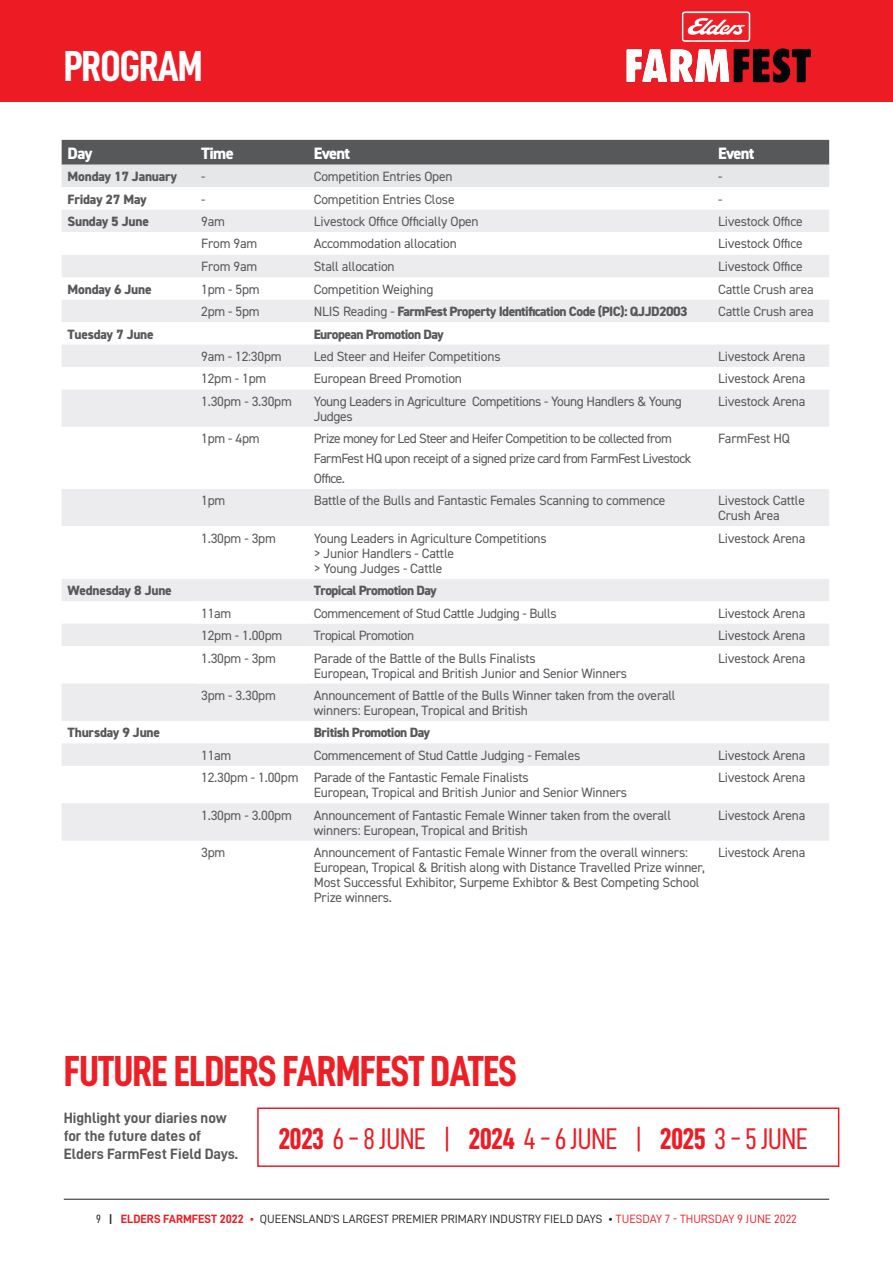
<style>
.page{position:relative;width:893px;height:1263px;background:#fff}
.page>*{position:absolute;margin:0;border:0;box-sizing:border-box;transform-origin:0 0}
.t1{font:43.5px "D DIN Condensed Bold";letter-spacing:-.02em;color:#ed1f25}
.t2{font:43.5px "D DIN Condensed Bold";letter-spacing:-.025em;color:#fff}
.Heading_Green{font:30px "D DIN Condensed";letter-spacing:-.025em;color:#ed1c24}
.t3{font:800 16.5px "DIN2014";letter-spacing:-.04em;color:#fff}
.Body{font:15px/18px "D DIN Bold";color:#57585a}
.t4{font:13.5px/15px "DIN2014";letter-spacing:-.015em;color:#57585a}
.t5{font:13.5px/19.8px "DIN2014";letter-spacing:-.04em;color:#57585a}
.t6{font:800 13.5px "DIN2014";letter-spacing:-.04em;color:#57585a}
.t7{font:800 13.5px "DIN2014";letter-spacing:-.015em;color:#57585a}
.t8{font:12px "D DIN";color:#231f20}
.s1{font-weight:400}
.s2{font-family:"D DIN Condensed Bold"}
.s3{font-family:"D DIN Condensed"}
.s4{font-family:"D DIN Bold";color:#ed1c24}
.s5{color:#ed1c24}
</style>
<div class="page">
<div style="left:0;top:0;width:893px;height:102px;background:#ed1c24"></div>
<hr style="left:64px;top:1199px;width:765px;height:1px;background:#231f20">
<img style="left:626px;top:12px;width:185px;height:71px">
<div style="left:257px;top:1107px;width:582px;height:60px;border:2px solid #ed1c24"></div>
<svg style="left:62px;top:140px;width:767px;height:47px;background:#9b9c9e"></svg>
<svg style="left:62px;top:210px;width:767px;height:631px;fill:#ececee"></svg>
<svg style="left:62px;top:367px;width:767px;height:22px"></svg>
<svg style="left:62px;top:427px;width:767px;height:62px"></svg>
<svg style="left:62px;top:526px;width:767px;height:53px"></svg>
<svg style="left:195px;top:601px;width:113px;height:82px"></svg>
<p class="t2" style="left:64px;top:42px;width:141px">PROGRAM</p>
<p class="t3" style="left:68px;top:142px;width:26px">Day</p>
<p class="t3" style="left:201px;top:142px;width:34px">Time</p>
<p class="t3" style="left:314px;top:142px;width:38px">Event</p>
<p class="t3" style="left:718px;top:142px;width:38px">Event</p>
<p class="t7" style="left:68px;top:168px;width:111px">Monday 17 January</p>
<p class="t4" style="left:201px;top:169px;width:6px">-</p>
<p class="t4" style="left:314px;top:169px;width:140px">Competition Entries Open</p>
<p class="t4" style="left:718px;top:169px;width:6px">-</p>
<p class="t7" style="left:68px;top:190px;width:81px">Friday 27 May</p>
<p class="t4" style="left:201px;top:191px;width:6px">-</p>
<p class="t4" style="left:314px;top:191px;width:142px">Competition Entries Close</p>
<p class="t4" style="left:718px;top:191px;width:6px">-</p>
<p class="t7" style="left:68px;top:212px;width:83px">Sunday 5 June</p>
<p class="t4" style="left:201px;top:214px;width:25px">9am</p>
<p class="t4" style="left:314px;top:214px;width:166px">Livestock Office Officially Open</p>
<p class="t4" style="left:718px;top:214px;width:86px">Livestock Office</p>
<p class="t4" style="left:201px;top:236px;width:58px">From 9am</p>
<p class="t4" style="left:314px;top:236px;width:144px">Accommodation allocation</p>
<p class="t4" style="left:718px;top:236px;width:86px">Livestock Office</p>
<p class="t4" style="left:201px;top:259px;width:58px">From 9am</p>
<p class="t4" style="left:314px;top:259px;width:82px">Stall allocation</p>
<p class="t4" style="left:718px;top:259px;width:86px">Livestock Office</p>
<p class="t7" style="left:68px;top:280px;width:86px">Monday 6 June</p>
<p class="t4" style="left:201px;top:281px;width:60px">1pm - 5pm</p>
<p class="t4" style="left:314px;top:281px;width:121px">Competition Weighing</p>
<p class="t4" style="left:718px;top:281px;width:97px">Cattle Crush area</p>
<p class="t4" style="left:201px;top:304px;width:60px">2pm - 5pm</p>
<p class="t6" style="left:314px;top:303px;width:375px"><span class="s1">NLIS Reading -</span> FarmFest Property Identification Code (PIC): QJJD2003</p>
<p class="t4" style="left:718px;top:304px;width:97px">Cattle Crush area</p>
<p class="t7" style="left:68px;top:325px;width:88px">Tuesday 7 June</p>
<p class="t6" style="left:314px;top:325px;width:132px">European Promotion Day</p>
<p class="t4" style="left:201px;top:349px;width:82px">9am - 12:30pm</p>
<p class="t4" style="left:314px;top:349px;width:188px">Led Steer and Heifer Competitions</p>
<p class="t4" style="left:718px;top:349px;width:89px">Livestock Arena</p>
<p class="t4" style="left:201px;top:371px;width:67px">12pm - 1pm</p>
<p class="t4" style="left:314px;top:371px;width:150px">European Breed Promotion</p>
<p class="t4" style="left:718px;top:371px;width:89px">Livestock Arena</p>
<p class="t4" style="left:201px;top:393px;width:92px">1.30pm - 3.30pm</p>
<p class="t4" style="left:314px;top:393px;width:369px">Young Leaders in Agriculture Competitions - Young Handlers &amp; Young<br>Judges</p>
<p class="t4" style="left:718px;top:393px;width:89px">Livestock Arena</p>
<p class="t4" style="left:201px;top:431px;width:60px">1pm - 4pm</p>
<p class="t5" style="left:314px;top:428px;width:379px">Prize money for Led Steer and Heifer Competition to be collected from<br>FarmFest HQ upon receipt of a signed prize card from FarmFest Livestock<br>Office.</p>
<p class="t4" style="left:718px;top:431px;width:73px">FarmFest HQ</p>
<p class="t4" style="left:201px;top:493px;width:26px">1pm</p>
<p class="t4" style="left:314px;top:493px;width:353px">Battle of the Bulls and Fantastic Females Scanning to commence</p>
<p class="t4" style="left:718px;top:493px;width:88px">Livestock Cattle<br>Crush Area</p>
<p class="t4" style="left:201px;top:530px;width:76px">1.30pm - 3pm</p>
<p class="t4" style="left:314px;top:530px;width:234px">Young Leaders in Agriculture Competitions</p>
<p class="t4" style="left:314px;top:545px;width:142px">&gt; Junior Handlers - Cattle</p>
<p class="t4" style="left:314px;top:560px;width:130px">&gt; Young Judges - Cattle</p>
<p class="t4" style="left:718px;top:530px;width:89px">Livestock Arena</p>
<p class="t7" style="left:68px;top:581px;width:106px">Wednesday 8 June</p>
<p class="t6" style="left:314px;top:581px;width:124px">Tropical Promotion Day</p>
<p class="t4" style="left:201px;top:605px;width:32px">11am</p>
<p class="t4" style="left:314px;top:605px;width:244px">Commencement of Stud Cattle Judging - Bulls</p>
<p class="t4" style="left:718px;top:605px;width:89px">Livestock Arena</p>
<p class="t4" style="left:201px;top:628px;width:83px">12pm - 1.00pm</p>
<p class="t4" style="left:314px;top:628px;width:102px">Tropical Promotion</p>
<p class="t4" style="left:718px;top:628px;width:89px">Livestock Arena</p>
<p class="t4" style="left:201px;top:650px;width:76px">1.30pm - 3pm</p>
<p class="t4" style="left:314px;top:650px;width:224px">Parade of the Battle of the Bulls Finalists</p>
<p class="t4" style="left:314px;top:665px;width:315px">European, Tropical and British Junior and Senior Winners</p>
<p class="t4" style="left:718px;top:650px;width:89px">Livestock Arena</p>
<p class="t4" style="left:201px;top:687px;width:76px">3pm - 3.30pm</p>
<p class="t4" style="left:314px;top:687px;width:363px">Announcement of Battle of the Bulls Winner taken from the overall winners: European, Tropical and British</p>
<p class="t7" style="left:68px;top:724px;width:94px">Thursday 9 June</p>
<p class="t6" style="left:314px;top:724px;width:118px">British Promotion Day</p>
<p class="t4" style="left:201px;top:747px;width:32px">11am</p>
<p class="t4" style="left:314px;top:747px;width:268px">Commencement of Stud Cattle Judging - Females</p>
<p class="t4" style="left:718px;top:747px;width:89px">Livestock Arena</p>
<p class="t4" style="left:201px;top:770px;width:99px">12.30pm - 1.00pm</p>
<p class="t4" style="left:314px;top:770px;width:216px">Parade of the Fantastic Female Finalists</p>
<p class="t4" style="left:314px;top:785px;width:315px">European, Tropical and British Junior and Senior Winners</p>
<p class="t4" style="left:718px;top:770px;width:89px">Livestock Arena</p>
<p class="t4" style="left:201px;top:807px;width:92px">1.30pm - 3.00pm</p>
<p class="t4" style="left:314px;top:807px;width:359px">Announcement of Fantastic Female Winner taken from the overall winners: European, Tropical and British</p>
<p class="t4" style="left:718px;top:807px;width:89px">Livestock Arena</p>
<p class="t4" style="left:201px;top:845px;width:26px">3pm</p>
<p class="t4" style="left:314px;top:845px;width:393px">Announcement of Fantastic Female Winner from the overall winners:<br>European, Tropical &amp; British along with Distance Travelled Prize winner, Most Successful Exhibitor, Surpeme Exhibtor &amp; Best Competing School Prize winners.</p>
<p class="t4" style="left:718px;top:845px;width:89px">Livestock Arena</p>
<p class="t1" style="left:64px;top:1047px;width:455px">FUTURE ELDERS FARMFEST DATES</p>
<p class="Body" style="left:64px;top:1109px;width:176px">Highlight your diaries now for the future dates of<br>Elders FarmFest Field Days.</p>
<p class="Heading_Green" style="left:278px;top:1122px;width:531px"><span class="s2">2023</span> 6 - 8 JUNE | <span class="s2">2024</span> 4 - 6 JUNE | <span class="s2">2025</span> 3 - 5 JUNE</p>
<p class="t8" style="left:96px;top:1212px;width:702px"><span class="s3">9</span> <span class="s2">|</span> <span class="s4">ELDERS FARMFEST 2022</span> <span class="s5">•</span> QUEENSLAND’S LARGEST PREMIER PRIMARY INDUSTRY FIELD DAYS • <span class="s5">TUESDAY 7 - THURSDAY 9 JUNE 2022</span></p>
</div>
